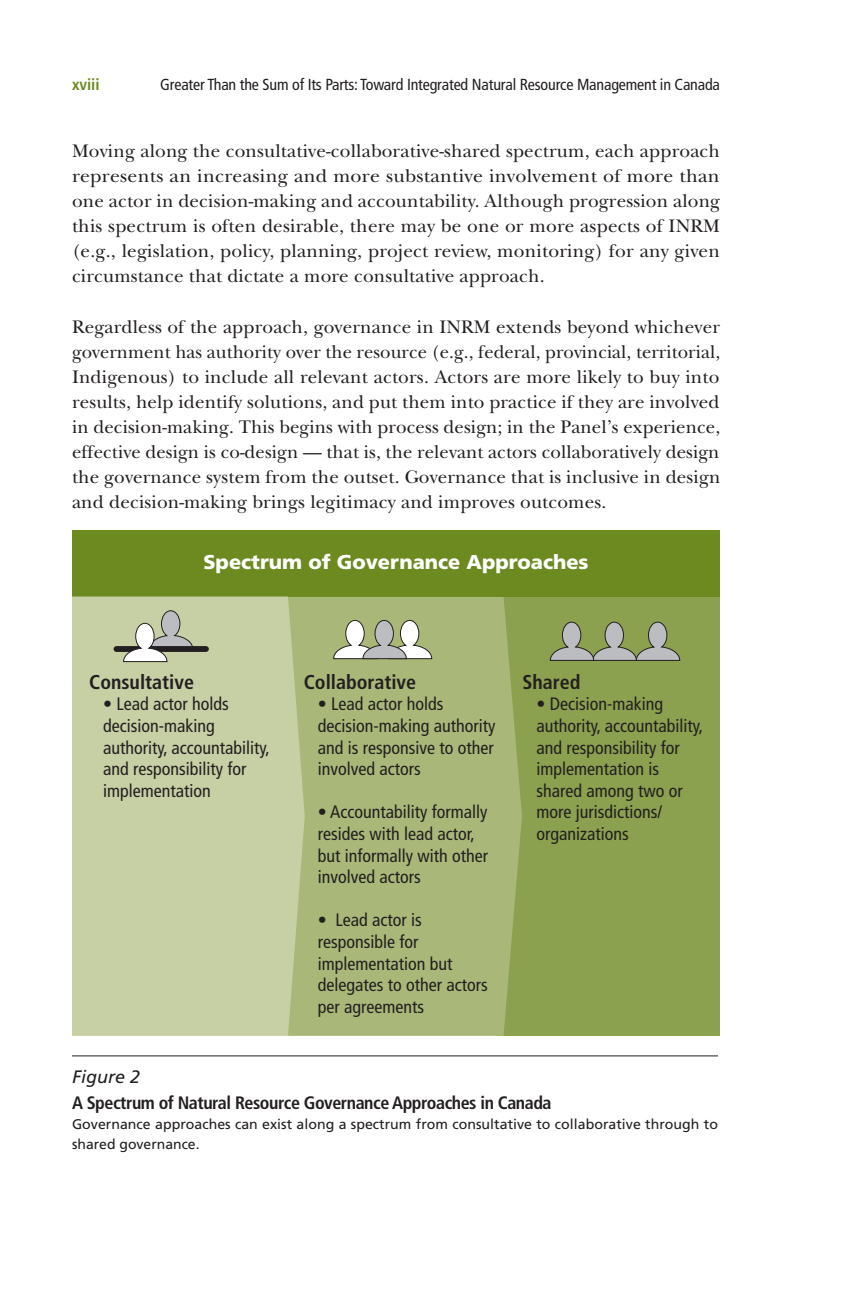
<style>
.page{position:relative;width:864px;height:1296px;background:#fff}
.page>*{position:absolute;margin:0;border:0;box-sizing:border-box;transform-origin:0 0}
.t1{font:700 condensed 20px "Frutiger LT Std";color:#231f20}
.t2{font:900 20px "Frutiger LT Std";color:#fff}
.Body_copy{font:19px/25px "New Baskerville Std";letter-spacing:.01em;color:#231f20;text-align:justify}
.t3{font:condensed 18px/21.6px "Frutiger LT Std";color:#231f20}
.Fig____title{font:700 condensed 18px/26px "Frutiger LT Std";letter-spacing:-.025em;color:#231f20}
.t4{font:condensed 16px "Frutiger";letter-spacing:-.01em;color:#231f20}
.t5{font:700 condensed 16px "Frutiger";color:#6c8a1f}
.Fig__Description{font:14px/20px "Frutiger LT Std";color:#231f20}
.s1{font-weight:400;font-style:italic;font-stretch:normal}
</style>
<div class="page">
<hr style="left:72px;top:1055px;width:646px;height:1px;background:#231f20">
<div style="left:496px;top:597px;width:224px;height:439px;background:#8ba14f"></div>
<div style="left:305px;top:597px;width:217px;height:439px;background:#a9b879"></div>
<div style="left:72px;top:530px;width:648px;height:67px;background:#6c8a1f"></div>
<div style="left:72px;top:597px;width:233px;height:439px;background:#c7cfa4"></div>
<div style="left:116px;top:646px;width:90px;height:6px;background:#231f20"></div>
<svg style="left:123px;top:610px;width:71px;height:52px"></svg>
<svg style="left:549px;top:621px;width:132px;height:40px"></svg>
<svg style="left:333px;top:620px;width:100px;height:40px"></svg>
<p class="t5" style="left:72px;top:75px;width:29px">xviii</p>
<p class="t4" style="left:160px;top:75px;width:561px">Greater Than the Sum of Its Parts: Toward Integrated Natural Resource Management in Canada</p>
<p class="Body_copy" style="left:72px;top:138px;width:650px">Moving along the consultative-collaborative-shared spectrum, each approach represents an increasing and more substantive involvement of more than one actor in decision-making and accountability. Although progression along this spectrum is often desirable, there may be one or more aspects of INRM (e.g., legislation, policy, planning, project review, monitoring) for any given circumstance that dictate a more consultative approach.</p>
<p class="Body_copy" style="left:72px;top:314px;width:650px">Regardless of the approach, governance in INRM extends beyond whichever government has authority over the resource (e.g., federal, provincial, territorial, Indigenous) to include all relevant actors. Actors are more likely to buy into results, help identify solutions, and put them into practice if they are involved in decision-making. This begins with process design; in the Panel’s experience, effective design is co-design — that is, the relevant actors collaboratively design the governance system from the outset. Governance that is inclusive in design and decision-making brings legitimacy and improves outcomes.</p>
<p class="t2" style="left:203px;top:550px;width:387px">Spectrum of Governance Approaches</p>
<p class="t1" style="left:89px;top:670px;width:106px">Consultative</p>
<p class="t3" style="left:103px;top:694px;width:168px">• Lead actor holds decision-making authority, accountability, and responsibility for implementation</p>
<p class="t1" style="left:304px;top:670px;width:114px">Collaborative</p>
<p class="t3" style="left:318px;top:694px;width:179px">• Lead actor holds decision-making authority and is responsive to other involved actors</p>
<p class="t3" style="left:318px;top:802px;width:172px">• Accountability formally resides with lead actor, but informally with other involved actors</p>
<p class="t3" style="left:318px;top:910px;width:171px">• Lead actor is responsible for implementation but delegates to other actors per agreements</p>
<p class="t1" style="left:522px;top:670px;width:59px">Shared</p>
<p class="t3" style="left:536px;top:694px;width:168px">• Decision-making authority, accountability, and responsibility for implementation is shared among two or more jurisdictions/ organizations</p>
<p class="Fig____title" style="left:72px;top:1064px;width:481px"><span class="s1">Figure 2<br></span>A Spectrum of Natural Resource Governance Approaches in Canada</p>
<p class="Fig__Description" style="left:72px;top:1115px;width:648px">Governance approaches can exist along a spectrum from consultative to collaborative through to shared governance.</p>
</div>
